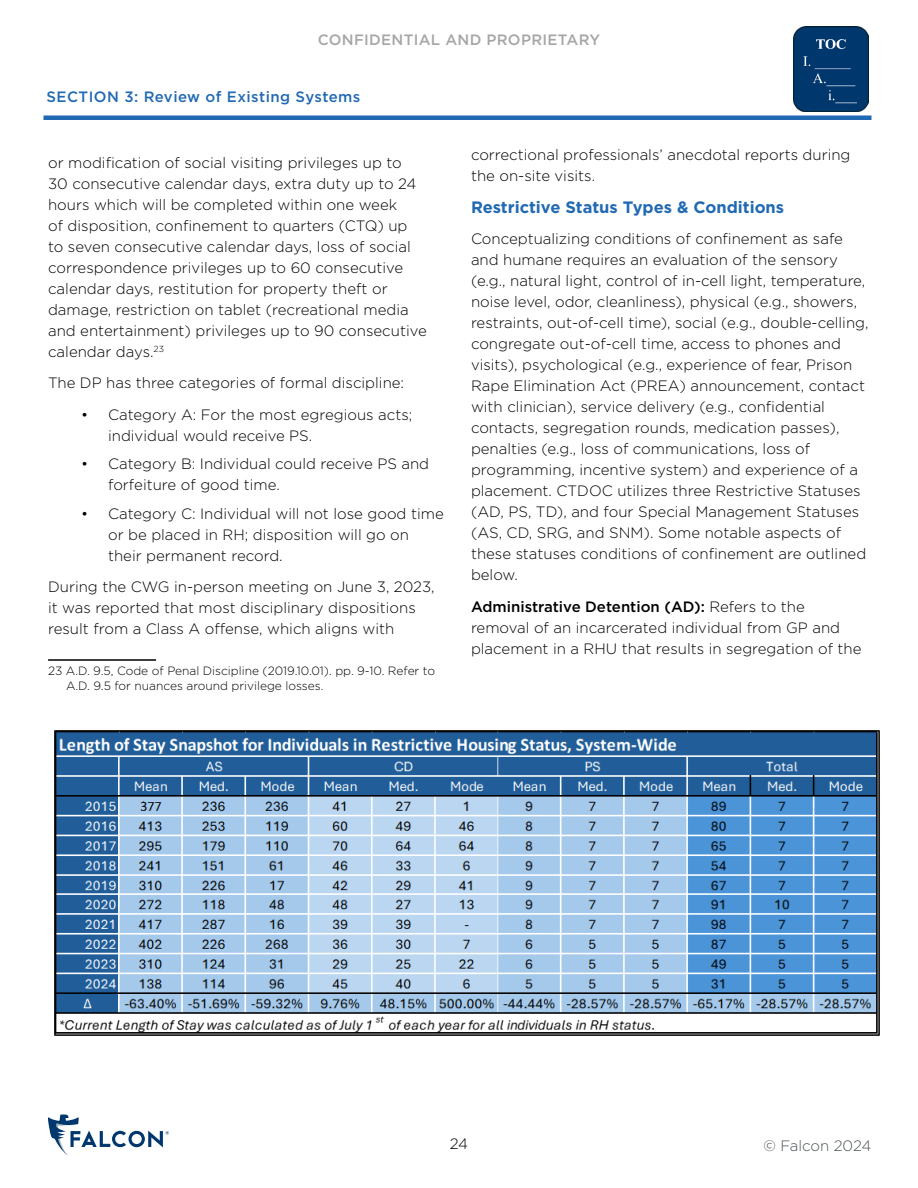
<style>
.page{position:relative;width:918px;height:1188px;background:#fff}
.page>*{position:absolute;margin:0;border:0;box-sizing:border-box;transform-origin:0 0}
.t1{font:700 16.5px "Gotham";color:#2169b3}
.t2{font:300 15px/21px "Gotham";color:#000}
.t3{font:500 15px "Gotham";letter-spacing:.03em;color:#2169b3}
.t4{font:500 15px "Gotham";letter-spacing:.02em;color:#a6a6a6}
.t5{font:300 15px "Gotham";letter-spacing:-.005em;color:#4d5356}
.t6{font:300 12px/15px "Gotham";letter-spacing:-.005em;color:#000}
.s1{font-weight:500}
</style>
<div class="page">
<img style="left:794px;top:26px;width:74px;height:86px">
<hr style="left:48px;top:659px;width:108px;height:2px;background:#000">
<img style="left:54px;top:731px;width:825px;height:305px">
<svg style="left:48px;top:1114px;width:121px;height:42px"></svg>
<hr style="left:44px;top:116px;width:828px;height:4px;background:#2169b3">
<p class="t4" style="left:318px;top:30px;width:284px">CONFIDENTIAL AND PROPRIETARY</p>
<p class="t3" style="left:47px;top:87px;width:316px">SECTION 3: Review of Existing Systems</p>
<p class="t2" style="left:48px;top:152px;width:380px">or modification of social visiting privileges up to<br>30 consecutive calendar days, extra duty up to 24 hours which will be completed within one week<br>of disposition, confinement to quarters (CTQ) up<br>to seven consecutive calendar days, loss of social correspondence privileges up to 60 consecutive calendar days, restitution for property theft or damage, restriction on tablet (recreational media and entertainment) privileges up to 90 consecutive calendar days.<sup>23</sup></p>
<p class="t2" style="left:48px;top:372px;width:358px">The DP has three categories of formal discipline:</p>
<p class="t2" style="left:108px;top:404px;width:306px;text-indent:-27px">• Category A: For the most egregious acts; individual would receive PS.</p>
<p class="t2" style="left:108px;top:453px;width:323px;text-indent:-27px">• Category B: Individual could receive PS and forfeiture of good time.</p>
<p class="t2" style="left:108px;top:503px;width:337px;text-indent:-27px">• Category C: Individual will not lose good time or be placed in RH; disposition will go on their permanent record.</p>
<p class="t2" style="left:48px;top:576px;width:388px">During the CWG in-person meeting on June 3, 2023, it was reported that most disciplinary dispositions result from a Class A offense, which aligns with</p>
<p class="t6" style="left:66px;top:663px;width:371px;text-indent:-18px">23 A.D. 9.5, Code of Penal Discipline (2019.10.01). pp. 9-10. Refer to<br>A.D. 9.5 for nuances around privilege losses.</p>
<p class="t2" style="left:471px;top:144px;width:381px">correctional professionals’ anecdotal reports during the on-site visits.</p>
<p class="t1" style="left:471px;top:196px;width:315px">Restrictive Status Types &amp; Conditions</p>
<p class="t2" style="left:471px;top:228px;width:399px">Conceptualizing conditions of confinement as safe and humane requires an evaluation of the sensory (e.g., natural light, control of in-cell light, temperature, noise level, odor, cleanliness), physical (e.g., showers, restraints, out-of-cell time), social (e.g., double-celling, congregate out-of-cell time, access to phones and visits), psychological (e.g., experience of fear, Prison Rape Elimination Act (PREA) announcement, contact with clinician), service delivery (e.g., confidential contacts, segregation rounds, medication passes), penalties (e.g., loss of communications, loss of programming, incentive system) and experience of a placement. CTDOC utilizes three Restrictive Statuses (AD, PS, TD), and four Special Management Statuses (AS, CD, SRG, and SNM). Some notable aspects of these statuses conditions of confinement are outlined below.</p>
<p class="t2" style="left:471px;top:596px;width:392px"><span class="s1">Administrative Detention (AD):</span> Refers to the removal of an incarcerated individual from GP and placement in a RHU that results in segregation of the</p>
<p class="t2" style="left:450px;top:1133px;width:20px">24</p>
<p class="t5" style="left:763px;top:1136px;width:110px">© Falcon 2024</p>
</div>
